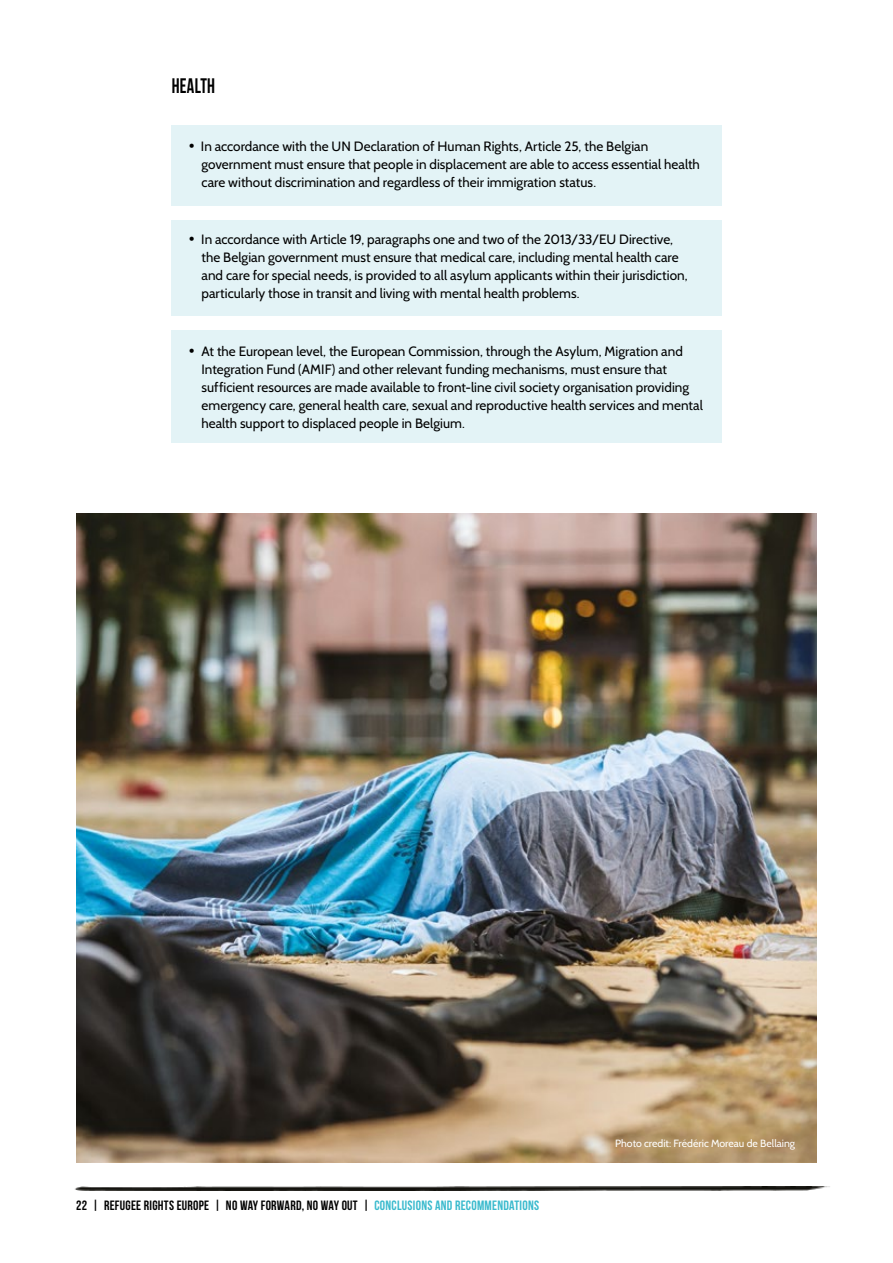
<style>
.page{position:relative;width:893px;height:1263px;background:#fff}
.page>*{position:absolute;margin:0;border:0;box-sizing:border-box;transform-origin:0 0}
.t1{font:700 21px "Bebas Neue";letter-spacing:.015em;color:#000;scale:.88 1}
.t2{font:13.5px/18px "Cabin";letter-spacing:.005em;color:#000}
.t3{font:700 13.5px "Bebas Neue";letter-spacing:.02em;color:#000}
.t4{font:10.5px "Cabin";color:#fff}
.s1{font-family:"Bebas Neue";font-weight:700;font-size:15px}
.s2{color:#3abacd}
</style>
<div class="page">
<img style="left:75px;top:1186px;width:755px;height:4px">
<div style="left:171px;top:125px;width:551px;height:81px;background:#e3f3f6"></div>
<div style="left:171px;top:220px;width:551px;height:96px;background:#e3f3f6"></div>
<div style="left:171px;top:331px;width:551px;height:112px;background:#e3f3f6"></div>
<img style="left:76px;top:514px;width:740px;height:648px">
<h1 class="t1" style="left:172px;top:74px;width:51px">HEALTH</h1>
<p class="t2" style="left:201px;top:137px;width:500px;text-indent:-13px"><span class="s1">•</span> In accordance with the UN Declaration of Human Rights, Article 25, the Belgian government must ensure that people in displacement are able to access essential health care without discrimination and regardless of their immigration status.</p>
<p class="t2" style="left:201px;top:231px;width:488px;text-indent:-13px"><span class="s1">•</span> In accordance with Article 19, paragraphs one and two of the 2013/33/EU Directive, the Belgian government must ensure that medical care, including mental health care and care for special needs, is provided to all asylum applicants within their jurisdiction, particularly those in transit and living with mental health problems.</p>
<p class="t2" style="left:201px;top:342px;width:503px;text-indent:-13px"><span class="s1">•</span> At the European level, the European Commission, through the Asylum, Migration and Integration Fund (AMIF) and other relevant funding mechanisms, must ensure that sufficient resources are made available to front-line civil society organisation providing emergency care, general health care, sexual and reproductive health services and mental health support to displaced people in Belgium.</p>
<p class="t3" style="left:76px;top:1197px;width:464px">22 | REFUGEE RIGHTS EUROPE | NO WAY FORWARD, NO WAY OUT | <span class="s2">CONCLUSIONS AND RECOMMENDATIONS</span></p>
<p class="t4" style="left:615px;top:1137px;width:181px">Photo credit: Frédéric Moreau de Bellaing</p>
</div>
